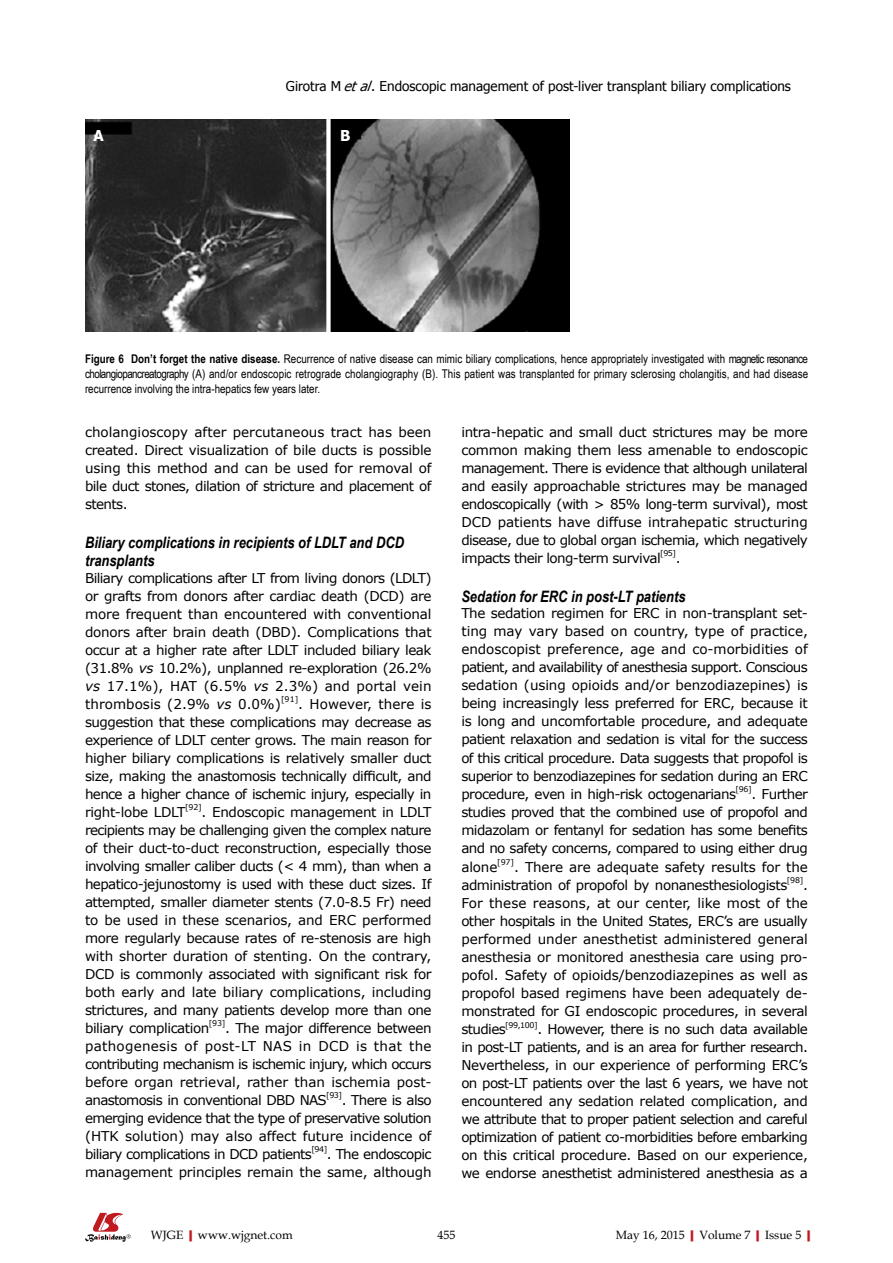
<style>
.page{position:relative;width:893px;height:1263px;background:#fff}
.page>*{position:absolute;margin:0;border:0;box-sizing:border-box;transform-origin:0 0}
.t1{font:italic 700 15.75px/18.8px "Arial Narrow";color:#000}
.t2{font:700 15px "Tahoma";color:#fff}
.t3{font:13.5px/18px "Verdana";letter-spacing:-.035em;color:#000;text-align:justify}
.t4{font:13.5px "Tahoma";color:#000}
.t5{font:13.5px/18px "Verdana";letter-spacing:-.015em;color:#000;text-align:right}
.t6{font:12px/15px "Arial Narrow";color:#000;text-align:justify}
.t7{font:12px "Book Antiqua";color:#000}
.t8{font:7.8px "Verdana";letter-spacing:-.045em;color:#000}
.s1{font-style:italic}
.s2{font-weight:700}
.s3{font-weight:700;color:#c01920}
</style>
<div class="page">
<svg style="left:85px;top:1213px;width:46px;height:29px"></svg>
<img style="left:85px;top:119px;width:484px;height:213px">
<div style="left:326px;top:119px;width:5px;height:214px;background:#fff"></div>
<p class="t4" style="left:286px;top:77px;width:506px">Girotra M <span class="s1">etal</span>. Endoscopic management of post-liver transplant biliary complications</p>
<p class="t2" style="left:94px;top:125px;width:12px">A</p>
<p class="t2" style="left:340px;top:125px;width:12px">B</p>
<p class="t6" style="left:85px;top:351px;width:725px"><span class="s2">Figure 6 Don’t forget the native disease.</span> Recurrence of native disease can mimic biliary complications, hence appropriately investigated with magnetic resonance cholan-gio-pancreatography (A) and/or endoscopic retrograde cholangiography (B). This patient was transplanted for primary sclerosing cholangitis, and had disease recurrence involving the intra-hepatics few years later.</p>
<p class="t3" style="left:85px;top:423px;width:348px">cholangioscopy after percutaneous tract has been created. Direct visualization of bile ducts is possible using this method and can be used for removal of bile duct stones, dilation of stricture and placement of stents.</p>
<p class="t1" style="left:85px;top:532px;width:320px">Biliary complications in recipients of LDLT and DCD transplants</p>
<p class="t3" style="left:85px;top:569px;width:348px">Biliary complications after LT from living donors (LDLT) or grafts from donors after cardiac death (DCD) are more frequent than encountered with conventional donors after brain death (DBD). Complications that occur at a higher rate after LDLT included biliary leak (31.8% <span class="s1">vs</span> 10.2%), unplanned re-exploration (26.2% <span class="s1">vs</span> 17.1%), HAT (6.5% <span class="s1">vs</span> 2.3%) and portal vein thrombosis (2.9% <span class="s1">vs</span> 0.0%)</p>
<p class="t8" style="left:281px;top:695px;width:19px">[91]</p>
<p class="t3" style="left:85px;top:695px;width:348px;text-indent:213px">. However, there is suggestion that these complications may decrease as experience of LDLT center grows. The main reason for higher biliary complications is relatively smaller duct size, making the anastomosis technically difficult, and hence a higher chance of ischemic injury, especially in right-lobe LDLT</p>
<p class="t8" style="left:185px;top:803px;width:18px">[92]</p>
<p class="t3" style="left:85px;top:803px;width:348px;text-indent:117px">. Endoscopic management in LDLT recipients may be challenging given the complex nature of their duct-to-duct reconstruction, especially those involving smaller caliber ducts (&lt; 4 mm), than when a hepatico-jejunostomy is used with these duct sizes. If attempted, smaller diameter stents (7.0-8.5 Fr) need to be used in these scenarios, and ERC performed more regularly because rates of re-stenosis are high with shorter duration of stenting. On the contrary, DCD is commonly associated with significant risk for both early and late biliary complications, including strictures, and many patients develop more than one biliary complication</p>
<p class="t8" style="left:209px;top:1019px;width:18px">[93]</p>
<p class="t3" style="left:85px;top:1019px;width:348px;text-indent:140px">. The major difference between pathogenesis of post-LT NAS in DCD is that the contributing mechanism is ischemic injury, which occurs before organ retrieval, rather than ischemia post&shy;anastomosis in conventional DBD NAS</p>
<p class="t8" style="left:326px;top:1091px;width:17px">[93]</p>
<p class="t3" style="left:85px;top:1091px;width:348px;text-indent:257px">. There is also emerging evidence that the type of preservative solution (HTK solution) may also affect future incidence of biliary complications in DCD patients</p>
<p class="t8" style="left:311px;top:1145px;width:17px">[94]</p>
<p class="t5" style="left:85px;top:1145px;width:348px">. The endoscopic<br>management principles remain the same, although</p>
<p class="t3" style="left:461px;top:423px;width:348px">intra-hepatic and small duct strictures may be more common making them less amenable to endoscopic management. There is evidence that although unilateral and easily approachable strictures may be managed endoscopically (with &gt; 85% long-term survival), most DCD patients have diffuse intrahepatic structuring disease, due to global organ ischemia, which negatively impacts their long-term survival</p>
<p class="t8" style="left:660px;top:548px;width:18px">[95]</p>
<p class="t3" style="left:676px;top:549px;width:6px">.</p>
<p class="t1" style="left:461px;top:586px;width:226px">Sedation for ERC in post-LT patients</p>
<p class="t3" style="left:461px;top:604px;width:348px;text-align:left">The sedation regimen for ERC in non-transplant set&shy;ting may vary based on country, type of practice, endoscopist preference, age and co-morbidities of patient, and availability of anesthesia support. Conscious sedation (using opioids and/or benzodiazepines) is being increasingly less preferred for ERC, because it is long and uncomfortable procedure, and adequate patient relaxation and sedation is vital for the success of this critical procedure. Data suggests that propofol is superior to benzodiazepines for sedation during an ERC procedure, even in high-risk octogenarians</p>
<p class="t8" style="left:736px;top:784px;width:18px">[96]</p>
<p class="t3" style="left:461px;top:784px;width:348px;text-indent:290px">. Further studies proved that the combined use of propofol and midazolam or fentanyl for sedation has some benefits and no safety concerns, compared to using either drug alone</p>
<p class="t8" style="left:497px;top:857px;width:18px">[97]</p>
<p class="t3" style="left:461px;top:857px;width:348px;text-indent:53px">. There are adequate safety results for the administration of propofol by nonanesthesiologists</p>
<p class="t8" style="left:787px;top:875px;width:18px">[98]</p>
<p class="t3" style="left:461px;top:875px;width:348px;text-align:left;text-indent:342px">.<br>For these reasons, at our center, like most of the other hospitals in the United States, ERC’s are usually performed under anesthetist administered general anesthesia or monitored anesthesia care using pro&shy;pofol. Safety of opioids/benzodiazepines as well as propofol based regimens have been adequately de&shy;mon-strated for GI endoscopic procedures, in several studies</p>
<p class="t8" style="left:505px;top:1020px;width:34px">[99,100]</p>
<p class="t3" style="left:461px;top:1020px;width:348px;text-indent:76px">. However, there is no such data available in post-LT patients, and is an area for further research.<br>Nevertheless, in our experience of performing ERC’s on post-LT patients over the last 6 years, we have not encountered any sedation related complication, and we attribute that to proper patient selection and careful optimization of patient co-morbidities before embarking on this critical procedure. Based on our experience, we endorse anesthetist administered anesthesia as a</p>
<p class="t7" style="left:151px;top:1226px;width:143px">WJGE<span class="s3">|</span>www.wjgnet.com</p>
<p class="t7" style="left:437px;top:1226px;width:19px">455</p>
<p class="t7" style="left:616px;top:1226px;width:202px">May 16, 2015<span class="s3">|</span>Volume 7<span class="s3">|</span>Issue 5<span class="s3">|</span></p>
</div>
